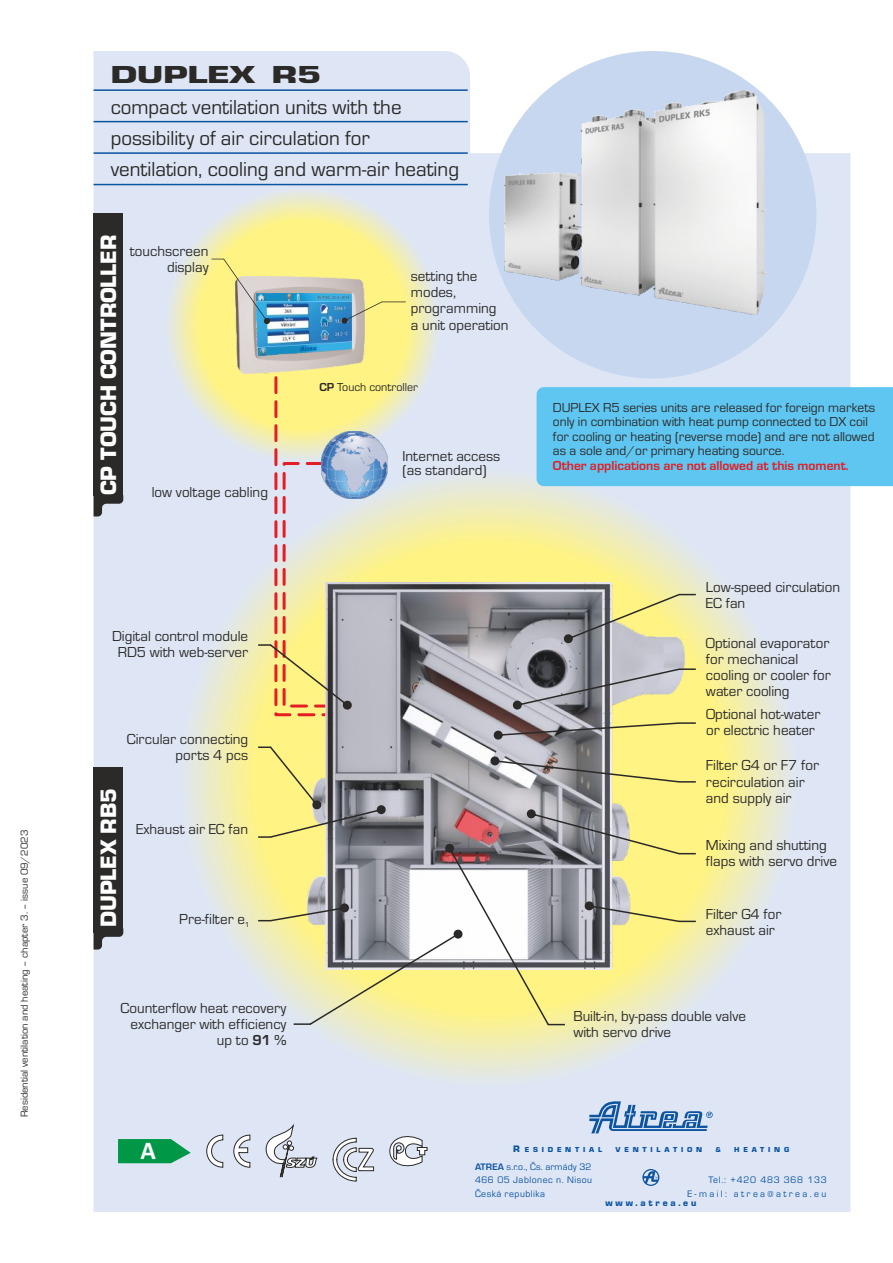
<style>
.page{position:relative;width:893px;height:1263px;background:#fff}
.page>*{position:absolute;margin:0;border:0;box-sizing:border-box;transform-origin:0 0}
.t1{font:25.5px "Eurostile TEE Blac";letter-spacing:-.015em;color:#2b2a29;scale:1.52 1}
.t2{font:700 25.5px "Calibri";color:#fefefe}
.t3{font:23.1px "Eurostile TEE Blac";color:#fefefe}
.t4{font:21px/31px "Eurostile TEE";color:#2b2a29}
.t5{font:15px/16.2px "Eurostile TEE";color:#2b2a29}
.t6{font:13.5px/14.5px "Eurostile TEE";color:#2b2a29}
.t7{font:700 13.5px "Eurostile TEE";color:#e31e24}
.t8{font:12px "Eurostile TEE";color:#2b2a29}
.t9{font:10.5px "Eurostile TEE";color:#2b2a29}
.t10{font:9.75px/13.8px "Eurostile TEE";letter-spacing:.05em;color:#0c54a0;text-align:justify}
.t11{font:9.75px/13.6px "Eurostile TEE";letter-spacing:.24em;color:#0c54a0;text-align:right}
.t12{font:9.75px "Eurostile TEE Blac";letter-spacing:.285em;color:#0c54a0}
.t13{font:7.5px "Eurostile TEE Blac";letter-spacing:.485em;color:#0c54a0;scale:1.04 1}
.s1{font-weight:700}
.s2{font-size:9.75px}
</style>
<div class="page">
<div style="left:94px;top:51px;width:756px;height:1161px;background:#dee6f5"></div>
<svg style="left:158px;top:181px;width:288px;height:287px"></svg>
<svg style="left:165px;top:454px;width:647px;height:647px"></svg>
<img style="left:307px;top:583px;width:378px;height:163px">
<div style="left:489px;top:51px;width:327px;height:327px;background:#c8d7f0;border-radius:50%"></div>
<img style="left:505px;top:90px;width:261px;height:224px">
<hr style="left:94px;top:152px;width:374px;height:2px;background:#0c54a0">
<hr style="left:94px;top:121px;width:374px;height:1px;background:#0c54a0">
<hr style="left:94px;top:89px;width:374px;height:2px;background:#0c54a0">
<hr style="left:94px;top:184px;width:374px;height:1px;background:#0c54a0">
<svg style="left:94px;top:932px;width:29px;height:17px"></svg>
<div style="left:94px;top:767px;width:29px;height:165px;background:#2b2a29"></div>
<svg style="left:564px;top:594px;width:132px;height:49px"></svg>
<svg style="left:494px;top:722px;width:202px;height:17px"></svg>
<svg style="left:258px;top:746px;width:438px;height:279px"></svg>
<svg style="left:513px;top:668px;width:183px;height:41px"></svg>
<svg style="left:206px;top:1134px;width:45px;height:34px"></svg>
<svg style="left:265px;top:1122px;width:53px;height:55px"></svg>
<svg style="left:332px;top:1137px;width:42px;height:45px"></svg>
<svg style="left:389px;top:1132px;width:39px;height:38px"></svg>
<svg style="left:118px;top:1139px;width:73px;height:24px"></svg>
<svg style="left:212px;top:259px;width:194px;height:459px"></svg>
<svg style="left:94px;top:496px;width:29px;height:20px"></svg>
<div style="left:94px;top:214px;width:29px;height:282px;background:#2b2a29"></div>
<div style="left:537px;top:387px;width:356px;height:99px;background:#5fc6f1"></div>
<svg style="left:589px;top:1101px;width:124px;height:32px"></svg>
<svg style="left:642px;top:1169px;width:17px;height:17px"></svg>
<p class="t9" style="left:21px;top:1117px;width:288px;rotate:-90deg">Residential ventilation and heating – chapter 3. – issue 09/2023</p>
<h1 class="t1" style="left:111px;top:66px;width:140px">DUPLEX R5</h1>
<h3 class="t4" style="left:111px;top:93px;width:350px">compact ventilation units with the possibility of air circulation for ventilation, cooling and warm-air heating</h3>
<h2 class="t3" style="left:101px;top:495px;width:262px;rotate:-90deg">CP TOUCH CONTROLLER</h2>
<p class="t5" style="left:130px;top:245px;width:80px;text-align:right">touchscreen display</p>
<p class="t5" style="left:152px;top:486px;width:118px">low voltage cabling</p>
<p class="t5" style="left:411px;top:270px;width:99px">setting the modes, programming<br>a unit operation</p>
<p class="t8" style="left:319px;top:383px;width:100px"><span class="s1">CP</span> Touch controller</p>
<p class="t5" style="left:403px;top:451px;width:99px;line-height:13.6px">Internet access (as standard)</p>
<p class="t5" style="left:112px;top:629px;width:138px;text-align:center">Digital control module<br>RD5 with web-server</p>
<h2 class="t3" style="left:101px;top:927px;width:141px;rotate:-90deg">DUPLEX RB5</h2>
<p class="t5" style="left:127px;top:732px;width:123px;text-align:right">Circular connecting ports 4 pcs</p>
<p class="t5" style="left:136px;top:822px;width:114px">Exhaust air EC fan</p>
<p class="t5" style="left:179px;top:913px;width:72px">Pre-filter e<sub>1</sub></p>
<p class="t5" style="left:121px;top:1001px;width:167px;text-align:right">Counterflow heat recovery exchanger with efficiency up to <span class="s1">91 %</span></p>
<p class="t6" style="left:553px;top:401px;width:324px">DUPLEX R5 series units are released for foreign markets only in combination with heat pump connected to DX coil for cooling or heating (reverse mode) and are not allowed as a sole and/or primary heating source.</p>
<p class="t7" style="left:553px;top:461px;width:297px">Other applications are not allowed at this moment.</p>
<p class="t5" style="left:706px;top:580px;width:136px">Low-speed circulation<br>EC fan</p>
<p class="t5" style="left:706px;top:636px;width:126px">Optional evaporator for mechanical cooling or cooler for water cooling</p>
<p class="t5" style="left:706px;top:707px;width:116px">Optional hot-water or electric heater</p>
<p class="t5" style="left:706px;top:759px;width:115px">Filter G4 or F7 for recirculation air and supply air</p>
<p class="t5" style="left:706px;top:838px;width:132px">Mixing and shutting flaps with servo drive</p>
<p class="t5" style="left:706px;top:907px;width:77px">Filter G4 for exhaust air</p>
<p class="t5" style="left:573px;top:1009px;width:174px">Built-in, by-pass double valve with servo drive</p>
<h1 class="t2" style="left:140px;top:1140px;width:17px">A</h1>
<p class="t13" style="left:513px;top:1147px;width:87px"><span class="s2">R</span> ESIDENTIAL</p>
<p class="t13" style="left:615px;top:1147px;width:85px">VENTILATION</p>
<p class="t13" style="left:715px;top:1147px;width:7px">&amp;</p>
<p class="t13" style="left:734px;top:1147px;width:55px">HEATING</p>
<p class="t11" style="left:687px;top:1174px;width:141px">Tel.: +420 483 368 133<br>E-mail: atrea@atrea.eu</p>
<p class="t12" style="left:606px;top:1200px;width:92px">www.atrea.eu</p>
<p class="t10" style="left:475px;top:1160px;width:119px"><span class="s1">ATREA</span> s.r.o., Čs. armády 32<br>466 05 Jablonec n. Nisou Česká republika</p>
</div>
